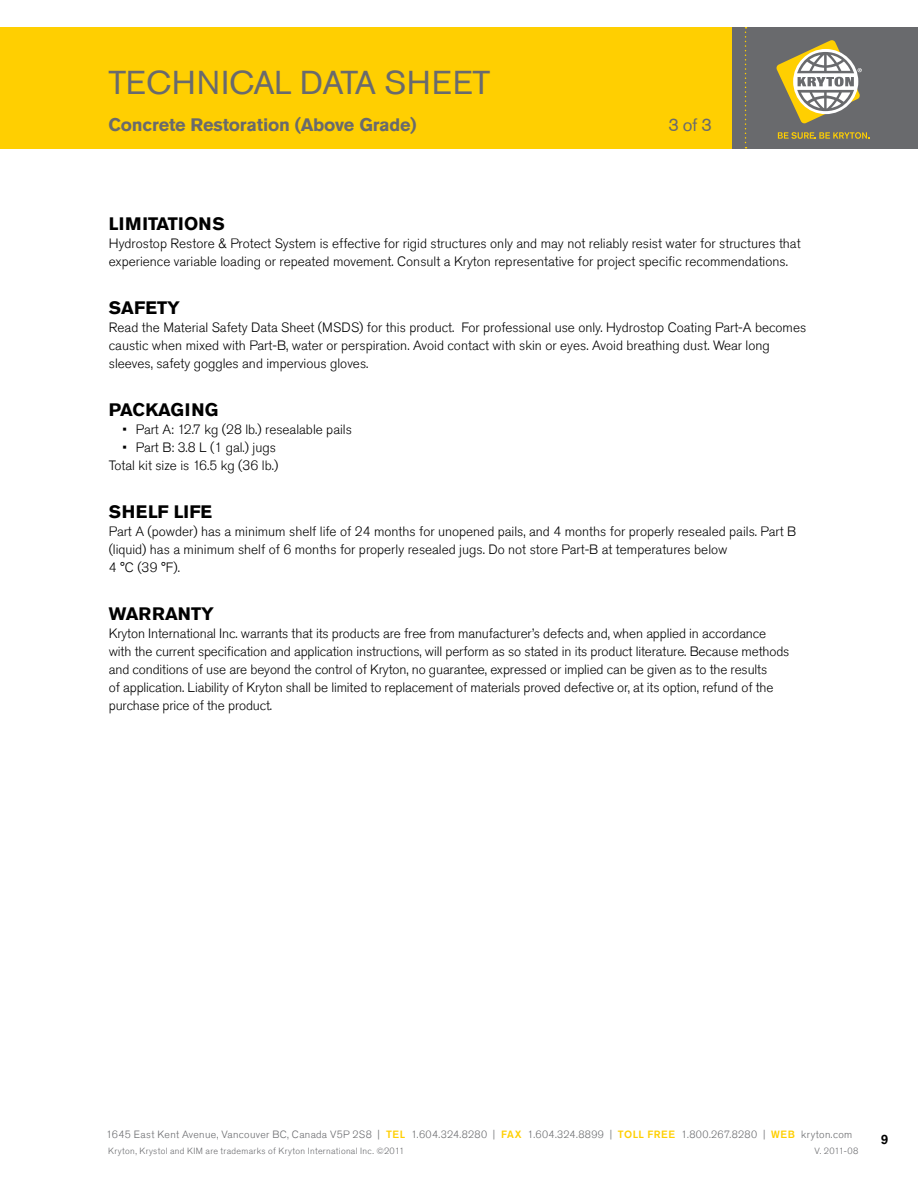
<style>
.page{position:relative;width:918px;height:1188px;background:#fff}
.page>*{position:absolute;margin:0;border:0;box-sizing:border-box;transform-origin:0 0}
.t1{font:33px "Akzidenz Grotesk Std";letter-spacing:.01em;color:#696a6d}
.t2{font:700 18px "Akzidenz Grotesk Std";letter-spacing:.005em;color:#000}
.t3{font:700 18px "Akzidenz Grotesk Std";letter-spacing:-.01em;color:#696a6d}
.t4{font:700 18px "Akzidenz Grotesk Std";letter-spacing:.03em;color:#000}
.t5{font:18px "Akzidenz Grotesk Std";color:#696a6d}
.t6{font:300 13.5px/18px "Akzidenz Grotesk Std";color:#000}
.t7{font:500 13.5px "Akzidenz Grotesk Std";color:#000}
.t8{font:300 10.5px "Akzidenz Grotesk Std";letter-spacing:.03em;color:#696a6d}
.t9{font:300 9px "Akzidenz Grotesk Std";letter-spacing:.035em;color:#696a6d}
.s1{font-weight:500;color:#ffcf01}
</style>
<div class="page">
<div style="left:0;top:27px;width:918px;height:122px;background:#ffcf01"></div>
<div style="left:732px;top:27px;width:186px;height:122px;background:#696a6d"></div>
<svg style="left:745px;top:27px;width:2px;height:121px"></svg>
<svg style="left:778px;top:132px;width:91px;height:7px"></svg>
<svg style="left:776px;top:40px;width:86px;height:84px"></svg>
<h1 class="t1" style="left:108px;top:63px;width:383px">TECHNICAL DATA SHEET</h1>
<h2 class="t3" style="left:108px;top:114px;width:310px">Concrete Restoration (Above Grade)</h2>
<h2 class="t5" style="left:668px;top:114px;width:45px">3 of 3</h2>
<h2 class="t2" style="left:109px;top:214px;width:117px">LIMITATIONS</h2>
<p class="t6" style="left:109px;top:235px;width:693px">Hydrostop Restore &amp; Protect System is effective for rigid structures only and may not reliably resist water for structures that experience variable loading or repeated movement. Consult a Kryton representative for project specific recommendations.</p>
<h2 class="t2" style="left:109px;top:298px;width:73px">SAFETY</h2>
<p class="t6" style="left:109px;top:319px;width:699px">Read the Material Safety Data Sheet (MSDS) for this product. For professional use only. Hydrostop Coating Part-A becomes caustic when mixed with Part-B, water or perspiration. Avoid contact with skin or eyes. Avoid breathing dust. Wear long sleeves, safety goggles and impervious gloves.</p>
<h2 class="t2" style="left:109px;top:400px;width:111px">PACKAGING</h2>
<p class="t6" style="left:122px;top:421px;width:231px">• Part A: 12.7 kg (28 lb.) resealable pails</p>
<p class="t6" style="left:109px;top:439px;width:171px;text-align:right">• Part B: 3.8 L (1 gal.) jugs<br>Total kit size is 16.5 kg (36 lb.)</p>
<h2 class="t4" style="left:109px;top:502px;width:105px">SHELF LIFE</h2>
<p class="t6" style="left:109px;top:523px;width:689px">Part A (powder) has a minimum shelf life of 24 months for unopened pails, and 4 months for properly resealed pails. Part B (liquid) has a minimum shelf of 6 months for properly resealed jugs. Do not store Part-B at temperatures below<br>4 °C (39 °F).</p>
<h2 class="t2" style="left:109px;top:604px;width:107px">WARRANTY</h2>
<p class="t6" style="left:109px;top:625px;width:682px">Kryton International Inc. warrants that its products are free from manufacturer’s defects and, when applied in accordance with the current specification and application instructions, will perform as so stated in its product literature. Because methods and conditions of use are beyond the control of Kryton, no guarantee, expressed or implied can be given as to the results<br>of application. Liability of Kryton shall be limited to replacement of materials proved defective or, at its option, refund of the purchase price of the product.</p>
<p class="t8" style="left:106px;top:1128px;width:748px">1645 East Kent Avenue, Vancouver BC, Canada V5P 2S8 | <span class="s1">TEL</span> 1.604.324.8280 | <span class="s1">FAX</span> 1.604.324.8899 | <span class="s1">TOLL FREE</span> 1.800.267.8280 | <span class="s1">WEB</span> kryton.com</p>
<p class="t9" style="left:108px;top:1146px;width:298px">Kryton, Krystol and KIM are trademarks of Kryton International Inc. ©2011</p>
<p class="t9" style="left:815px;top:1146px;width:45px">V. 2011-08</p>
<p class="t7" style="left:881px;top:1131px;width:9px">9</p>
</div>
